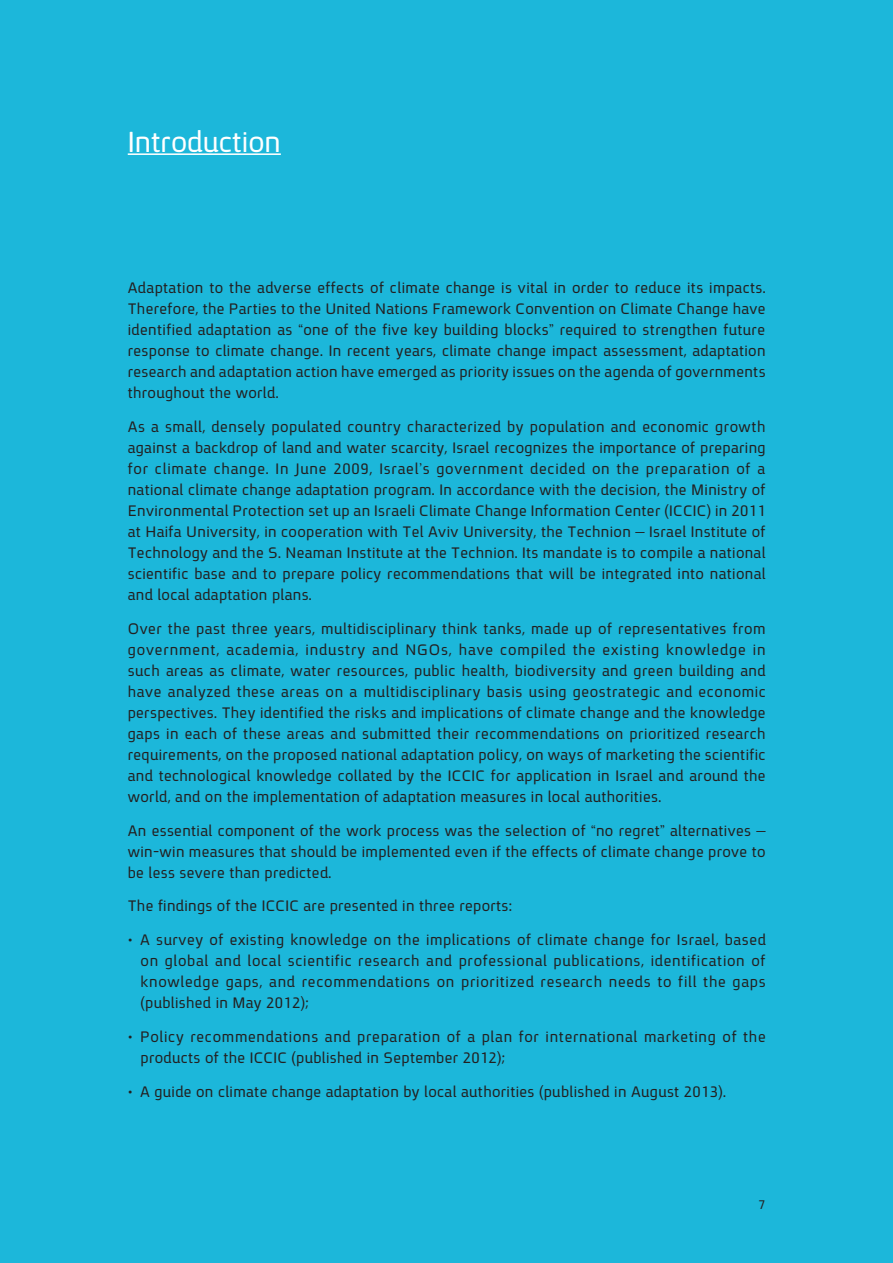
<style>
.page{position:relative;width:893px;height:1263px;background:#1cb7da}
.page>*{position:absolute;margin:0;border:0;box-sizing:border-box;transform-origin:0 0}
.t1{font:31.5px "En Spoiler";color:#fff}
.t2{font:16.5px/21px "En Spoiler";letter-spacing:.02em;color:#231f20;text-align:justify}
.t3{font:16.5px/21px "En Spoiler";letter-spacing:.04em;color:#231f20}
.t4{font:13.5px "En Spoiler";color:#231f20}
</style>
<div class="page">
<hr style="left:128px;top:153px;width:153px;height:2px;background:#fff">
<h1 class="t1" style="left:128px;top:123px;width:155px">Introduction</h1>
<p class="t2" style="left:128px;top:278px;width:640px">Adaptation to the adverse effects of climate change is vital in order to reduce its impacts.<br>Therefore, the Parties to the United Nations Framework Convention on Climate Change have identified adaptation as “one of the five key building blocks” required to strengthen future response to climate change. In recent years, climate change impact assessment, adaptation research and adaptation action have emerged as priority issues on the agenda of governments throughout the world.</p>
<p class="t2" style="left:128px;top:417px;width:639px">As a small, densely populated country characterized by population and economic growth against a backdrop of land and water scarcity, Israel recognizes the importance of preparing for climate change. In June 2009, Israel’s government decided on the preparation of a national climate change adaptation program. In accordance with the decision, the Ministry of Environmental Protection set up an Israeli Climate Change Information Center (ICCIC) in 2011 at Haifa University, in cooperation with Tel Aviv University, the Technion – Israel Institute of Technology and the S. Neaman Institute at the Technion. Its mandate is to compile a national scientific base and to prepare policy recommendations that will be integrated into national and local adaptation plans.</p>
<p class="t2" style="left:128px;top:619px;width:640px">Over the past three years, multidisciplinary think tanks, made up of representatives from government, academia, industry and NGOs, have compiled the existing knowledge in such areas as climate, water resources, public health, biodiversity and green building and have analyzed these areas on a multidisciplinary basis using geostrategic and economic perspectives. They identified the risks and implications of climate change and the knowledge gaps in each of these areas and submitted their recommendations on prioritized research requirements, on the proposed national adaptation policy, on ways of marketing the scientific and technological knowledge collated by the ICCIC for application in Israel and around the world, and on the implementation of adaptation measures in local authorities.</p>
<p class="t2" style="left:128px;top:821px;width:639px">An essential component of the work process was the selection of “no regret” alternatives – win-win measures that should be implemented even if the effects of climate change prove to be less severe than predicted.</p>
<p class="t2" style="left:128px;top:897px;width:386px">The findings of the ICCIC are presented in three reports:</p>
<p class="t2" style="left:141px;top:930px;width:627px;text-indent:-13px">• A survey of existing knowledge on the implications of climate change for Israel, based on global and local scientific research and professional publications, identification of knowledge gaps, and recommendations on prioritized research needs to fill the gaps (published in May 2012);</p>
<p class="t3" style="left:141px;top:1027px;width:627px;text-indent:-13px">• Policy recommendations and preparation of a plan for international marketing of the products of the ICCIC (published in September 2012);</p>
<p class="t2" style="left:128px;top:1082px;width:600px">• A guide on climate change adaptation by local authorities (published in August 2013).</p>
<p class="t4" style="left:759px;top:1196px;width:8px">7</p>
</div>
